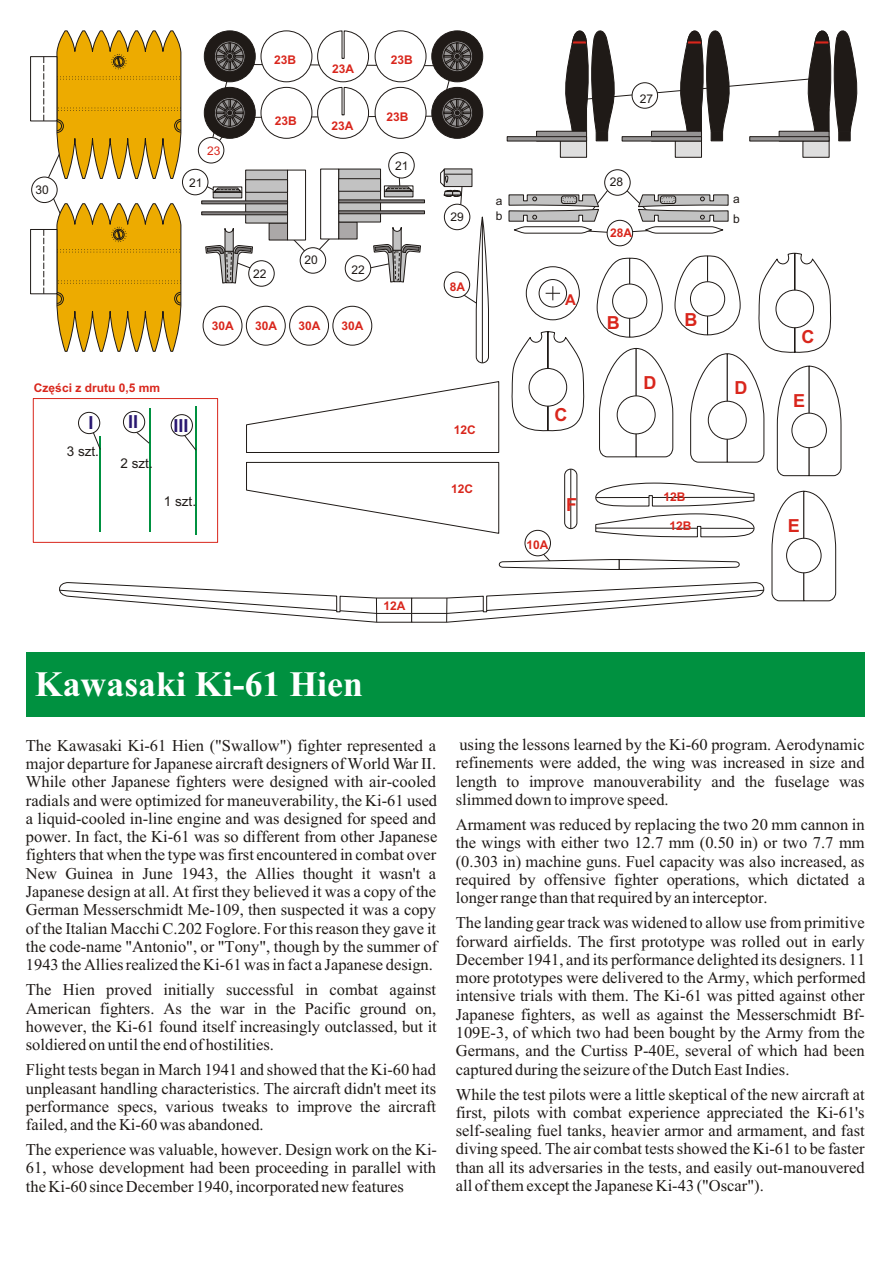
<style>
.page{position:relative;width:894px;height:1263px;background:#fff}
.page>*{position:absolute;margin:0;border:0;box-sizing:border-box;transform-origin:0 0}
.t1{font:700 35.85px "Times New Roman";color:#fff}
.t2{font:700 18px "Arial CE";color:#d9261c}
.t3{font:700 18px "Arial CE";color:#291770}
.t4{font:16.5px/18.3px "Times New Roman";color:#1f1a17;text-align:justify}
.t5{font:700 15px "Arial CE";color:#d9261c}
.t6{font:13.5px "Arial CE";color:#1f1a17}
.t7{font:700 12px "Arial CE";color:#d9261c}
.t8{font:12px/20.2px "Arial CE";color:#1f1a17}
.t9{font:12px "Arial CE";color:#d9261c}
</style>
<div class="page">
<div style="left:30px;top:56px;width:27px;height:65px;background:#fff;border:1px solid #1f1a17"></div>
<div style="left:30px;top:229px;width:27px;height:65px;background:#fff;border:1px solid #1f1a17"></div>
<svg style="left:43px;top:30px;width:815px;height:593px"></svg>
<div style="left:78px;top:412px;width:22px;height:22px;background:#fff;border:1px solid #1f1a17;border-radius:50%"></div>
<div style="left:123px;top:411px;width:22px;height:22px;background:#fff;border:1px solid #1f1a17;border-radius:50%"></div>
<div style="left:171px;top:414px;width:22px;height:22px;background:#fff;border:1px solid #1f1a17;border-radius:50%"></div>
<div style="left:33px;top:398px;width:185px;height:145px;border:1px solid #d9261c"></div>
<div style="left:31px;top:177px;width:26px;height:26px;background:#fff;border:1px solid #1f1a17;border-radius:50%"></div>
<div style="left:248px;top:260px;width:27px;height:27px;background:#fff;border:1px solid #1f1a17;border-radius:50%"></div>
<div style="left:345px;top:255px;width:26px;height:26px;background:#fff;border:1px solid #1f1a17;border-radius:50%"></div>
<div style="left:604px;top:169px;width:27px;height:27px;background:#fff;border:1px solid #1f1a17;border-radius:50%"></div>
<div style="left:607px;top:220px;width:26px;height:26px;background:#fff;border:1px solid #1f1a17;border-radius:50%"></div>
<div style="left:444px;top:204px;width:26px;height:26px;background:#fff;border:1px solid #1f1a17;border-radius:50%"></div>
<div style="left:525px;top:530px;width:26px;height:26px;background:#fff;border:1px solid #1f1a17;border-radius:50%"></div>
<div style="left:444px;top:272px;width:26px;height:26px;background:#fff;border:1px solid #1f1a17;border-radius:50%"></div>
<div style="left:632px;top:82px;width:26px;height:27px;background:#fff;border:1px solid #1f1a17;border-radius:50%"></div>
<div style="left:300px;top:247px;width:26px;height:27px;background:#fff;border:1px solid #1f1a17;border-radius:50%"></div>
<div style="left:388px;top:152px;width:27px;height:26px;background:#fff;border:1px solid #1f1a17;border-radius:50%"></div>
<div style="left:182px;top:169px;width:26px;height:26px;background:#fff;border:1px solid #1f1a17;border-radius:50%"></div>
<div style="left:198px;top:137px;width:26px;height:26px;background:#fff;border:1px solid #1f1a17;border-radius:50%"></div>
<div style="left:203px;top:306px;width:39px;height:40px;background:#fff;border:1px solid #1f1a17;border-radius:50%"></div>
<div style="left:246px;top:306px;width:40px;height:40px;background:#fff;border:1px solid #1f1a17;border-radius:50%"></div>
<div style="left:289px;top:306px;width:40px;height:40px;background:#fff;border:1px solid #1f1a17;border-radius:50%"></div>
<div style="left:333px;top:306px;width:39px;height:40px;background:#fff;border:1px solid #1f1a17;border-radius:50%"></div>
<div style="left:26px;top:652px;width:839px;height:65px;background:#009140"></div>
<p class="t7" style="left:274px;top:55px;width:24px">23B</p>
<p class="t7" style="left:332px;top:64px;width:24px">23A</p>
<p class="t7" style="left:391px;top:55px;width:24px">23B</p>
<p class="t8" style="left:36px;top:181px;width:15px">30</p>
<p class="t7" style="left:34px;top:383px;width:128px">Czêœci z drutu 0,5 mm</p>
<p class="t9" style="left:207px;top:146px;width:15px">23</p>
<p class="t8" style="left:189px;top:174px;width:15px">21</p>
<p class="t7" style="left:275px;top:116px;width:24px">23B</p>
<p class="t7" style="left:386px;top:112px;width:24px">23B</p>
<p class="t7" style="left:332px;top:122px;width:24px">23A</p>
<p class="t8" style="left:395px;top:157px;width:15px">21</p>
<p class="t8" style="left:253px;top:265px;width:15px">22</p>
<p class="t8" style="left:304px;top:251px;width:15px">20</p>
<p class="t8" style="left:352px;top:261px;width:15px">22</p>
<p class="t7" style="left:212px;top:321px;width:24px">30A</p>
<p class="t7" style="left:255px;top:321px;width:24px">30A</p>
<p class="t7" style="left:298px;top:321px;width:24px">30A</p>
<p class="t7" style="left:342px;top:321px;width:24px">30A</p>
<p class="t3" style="left:128px;top:415px;width:12px">II</p>
<p class="t3" style="left:88px;top:416px;width:7px">I</p>
<p class="t3" style="left:174px;top:419px;width:17px">III</p>
<p class="t6" style="left:67px;top:446px;width:34px">3 szt.</p>
<p class="t6" style="left:121px;top:459px;width:34px">2 szt.</p>
<p class="t6" style="left:164px;top:496px;width:34px">1 szt.</p>
<p class="t7" style="left:383px;top:601px;width:24px">12A</p>
<p class="t8" style="left:451px;top:208px;width:15px">29</p>
<p class="t7" style="left:450px;top:282px;width:17px">8A</p>
<p class="t8" style="left:496px;top:194px;width:8px;line-height:14.9px">a b</p>
<p class="t5" style="left:565px;top:294px;width:12px">A</p>
<p class="t7" style="left:454px;top:426px;width:24px">12C</p>
<p class="t7" style="left:451px;top:484px;width:24px">12C</p>
<p class="t2" style="left:554px;top:408px;width:14px">C</p>
<p class="t7" style="left:527px;top:540px;width:24px">10A</p>
<p class="t2" style="left:566px;top:498px;width:12px">F</p>
<p class="t8" style="left:640px;top:90px;width:15px">27</p>
<p class="t8" style="left:610px;top:173px;width:15px">28</p>
<p class="t7" style="left:610px;top:228px;width:24px">28A</p>
<p class="t2" style="left:607px;top:315px;width:14px">B</p>
<p class="t2" style="left:685px;top:313px;width:14px">B</p>
<p class="t8" style="left:733px;top:189px;width:8px">a b</p>
<p class="t2" style="left:643px;top:376px;width:14px">D</p>
<p class="t2" style="left:734px;top:381px;width:14px">D</p>
<p class="t7" style="left:663px;top:492px;width:24px">12B</p>
<p class="t7" style="left:669px;top:521px;width:24px">12B</p>
<p class="t2" style="left:801px;top:330px;width:14px">C</p>
<p class="t2" style="left:793px;top:394px;width:14px">E</p>
<p class="t2" style="left:788px;top:519px;width:14px">E</p>
<h1 class="t1" style="left:35px;top:672px;width:330px">Kawasaki Ki-61 Hien</h1>
<p class="t4" style="left:26px;top:738px;width:413px">The Kawasaki Ki-61 Hien ("Swallow") fighter represented a major departure for Japanese aircraft designers of World War II.<br>While other Japanese fighters were designed with air-cooled radials and were optimized for maneuverability, the Ki-61 used a liquid-cooled in-line engine and was designed for speed and power. In fact, the Ki-61 was so different from other Japanese fighters that when the type was first encountered in combat over New Guinea in June 1943, the Allies thought it wasn't a Japanese design at all. At first they believed it was a copy of the German Messerschmidt Me-109, then suspected it was a copy of the Italian Macchi C.202 Foglore. For this reason they gave it the code-name "Antonio", or "Tony", though by the summer of 1943 the Allies realized the Ki-61 was in fact a Japanese design.</p>
<p class="t4" style="left:26px;top:982px;width:412px">The Hien proved initially successful in combat against American fighters. As the war in the Pacific ground on, however, the Ki-61 found itself increasingly outclassed, but it soldiered on until the end of hostilities.</p>
<p class="t4" style="left:26px;top:1062px;width:412px">Flight tests began in March 1941 and showed that the Ki-60 had unpleasant handling characteristics. The aircraft didn't meet its performance specs, various tweaks to improve the aircraft failed, and the Ki-60 was abandoned.</p>
<p class="t4" style="left:26px;top:1142px;width:413px">The experience was valuable, however. Design work on the Ki-61, whose development had been proceeding in parallel with the Ki-60 since December 1940, incorporated new features</p>
<p class="t4" style="left:456px;top:737px;width:410px">using the lessons learned by the Ki-60 program. Aerodynamic refinements were added, the wing was increased in size and length to improve manouverability and the fuselage was slimmed down to improve speed.</p>
<p class="t4" style="left:456px;top:817px;width:411px">Armament was reduced by replacing the two 20 mm cannon in the wings with either two 12.7 mm (0.50 in) or two 7.7 mm (0.303 in) machine guns. Fuel capacity was also increased, as required by offensive fighter operations, which dictated a longer range than that required by an interceptor.</p>
<p class="t4" style="left:456px;top:915px;width:411px">The landing gear track was widened to allow use from primitive forward airfields. The first prototype was rolled out in early December 1941, and its performance delighted its designers. 11 more prototypes were delivered to the Army, which performed intensive trials with them. The Ki-61 was pitted against other Japanese fighters, as well as against the Messerschmidt Bf-109E-3, of which two had been bought by the Army from the Germans, and the Curtiss P-40E, several of which had been captured during the seizure of the Dutch East Indies.</p>
<p class="t4" style="left:456px;top:1087px;width:410px">While the test pilots were a little skeptical of the new aircraft at first, pilots with combat experience appreciated the Ki-61's self-sealing fuel tanks, heavier armor and armament, and fast diving speed. The air combat tests showed the Ki-61 to be faster than all its adversaries in the tests, and easily out-manouvered all of them except the Japanese Ki-43 ("Oscar").</p>
</div>
